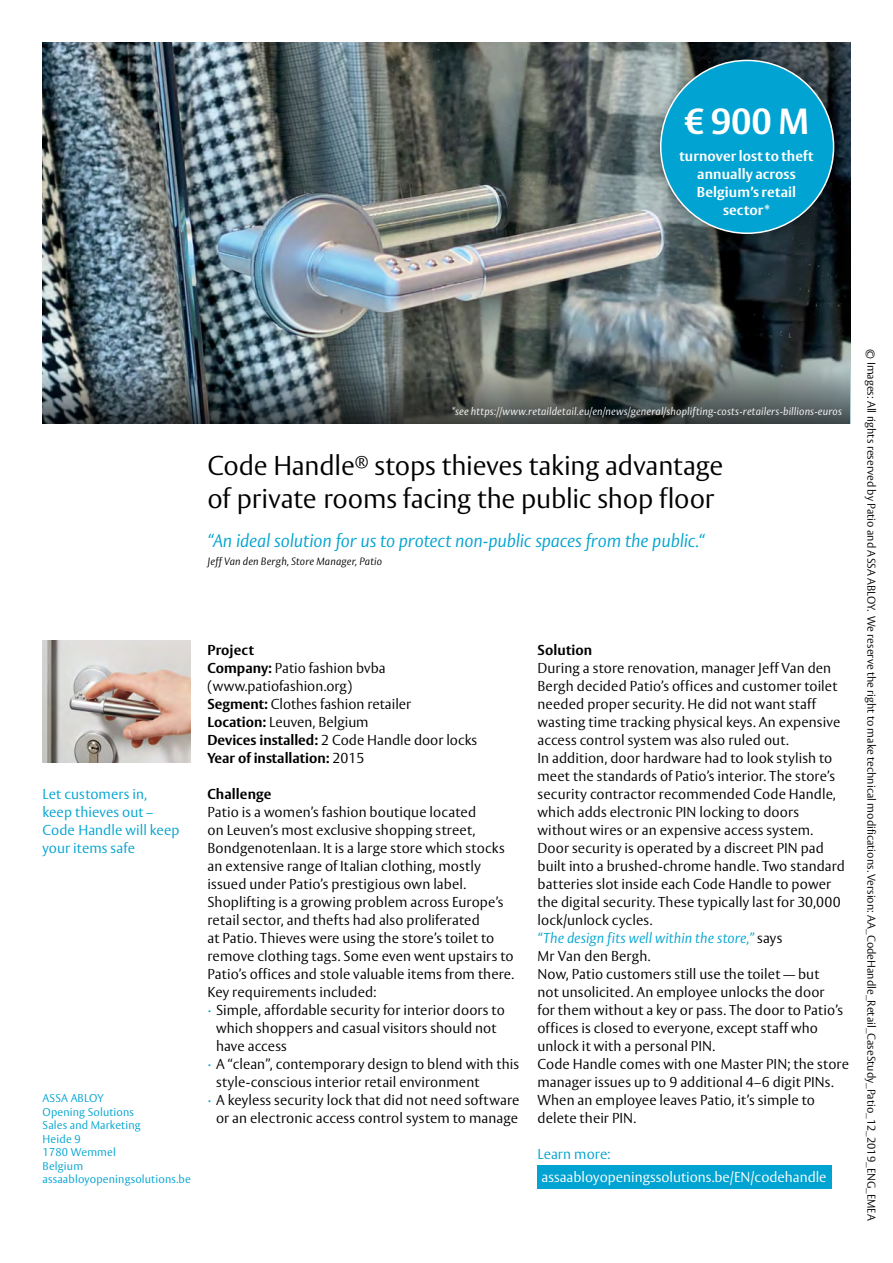
<style>
.page{position:relative;width:893px;height:1263px;background:#fff}
.page>*{position:absolute;margin:0;border:0;box-sizing:border-box;transform-origin:0 0}
.cool_fact{font:700 36px "ASSA Vesta";color:#fff}
._01_Headline_DIN_A4{font:300 27px/33px "ASSA Vesta";letter-spacing:-.005em;color:#000}
.t1{font:italic 300 18px "ASSA Vesta";letter-spacing:-.01em;color:#00a3d1}
._03_body_a4{font:300 14.25px/18px "ASSA Vesta";letter-spacing:.005em;color:#000}
._05_characteristics{font:300 14.25px/18px "ASSA Vesta";color:#000}
._07_Marginal_text{font:300 14.25px/18px "ASSA Vesta";letter-spacing:.005em;color:#00a3d1}
.cool_fact_subline{font:700 14.25px/18px "ASSA Vesta";letter-spacing:.01em;color:#fff;text-align:center}
._03_body_a4-2{font:italic 300 14.25px/18px "ASSA Vesta";letter-spacing:.005em;color:#00a3d1}
.URL{font:300 14.25px "ASSA Vesta";color:#fff}
._02_subline_a4{font:700 14.25px "ASSA Vesta";letter-spacing:.01em;color:#000}
._05_characteristics-2{font:700 14.25px "ASSA Vesta";color:#000}
.Call_to_action{font:300 14.25px "ASSA Vesta";letter-spacing:.005em;color:#00a3d1}
.modificationhint{font:300 11.25px "ASSA Vesta";color:#000}
.Adress_marginal{font:300 11.25px/13.5px "ASSA Vesta";letter-spacing:.015em;color:#00a3d1}
.reference_or_speaker{font:italic 300 10.5px "ASSA Vesta";letter-spacing:.015em;color:#fff}
.reference_or_speaker-2{font:italic 300 10.5px "ASSA Vesta";letter-spacing:.015em;color:#000}
.s1{font-weight:700}
.s2{font-weight:300}
.s3{color:#00a3d1}
.s4{font-style:normal;color:#000}
</style>
<div class="page">
<img style="left:43px;top:640px;width:147px;height:123px">
<img style="left:43px;top:43px;width:807px;height:324px">
<svg style="left:43px;top:367px;width:807px;height:57px;background:#4d5657"></svg>
<div style="left:652px;top:52px;width:190px;height:190px;background:#000;opacity:.35"></div>
<div style="left:661px;top:60px;width:173px;height:173px;background:#00a3d1;border-radius:50%"></div>
<div style="left:537px;top:1165px;width:295px;height:24px;background:#00a3d1"></div>
<p class="cool_fact" style="left:684px;top:100px;width:127px">€ 900 M</p>
<p class="cool_fact_subline" style="left:679px;top:148px;width:136px">turnover lost to theft annually across<br>Belgium’s retail sector*</p>
<p class="reference_or_speaker" style="left:451px;top:405px;width:392px">*see https://www.retaildetail.eu/en/news/general/shoplifting-costs-retailers-billions-euros</p>
<p class="_01_Headline_DIN_A4" style="left:207px;top:450px;width:517px">Code Handle<sup>®</sup> stops thieves taking advantage of private rooms facing the public shop floor</p>
<p class="t1" style="left:207px;top:529px;width:499px">“An ideal solution for us to protect non-public spaces from the public.“</p>
<p class="reference_or_speaker-2" style="left:207px;top:555px;width:176px">Jeff Van den Bergh, Store Manager, Patio</p>
<p class="_07_Marginal_text" style="left:43px;top:785px;width:138px">Let customers in, keep thieves out –<br>Code Handle will keep your items safe</p>
<p class="Adress_marginal" style="left:43px;top:1092px;width:150px">ASSA ABLOY<br>Opening Solutions<br>Sales and Marketing<br>Heide 9<br>1780 Wemmel<br>Belgium assaabloyopeningsolutions.be</p>
<p class="_02_subline_a4" style="left:207px;top:641px;width:48px">Project</p>
<p class="_05_characteristics" style="left:207px;top:659px;width:180px"><span class="s1">Company:</span> Patio fashion bvba (www.patiofashion.org)</p>
<p class="_05_characteristics" style="left:207px;top:695px;width:205px"><span class="s1">Segment:</span> Clothes fashion retailer</p>
<p class="_05_characteristics" style="left:207px;top:713px;width:163px"><span class="s1">Location:</span> Leuven, Belgium</p>
<p class="_05_characteristics" style="left:207px;top:731px;width:271px"><span class="s1">Devices installed:</span> 2 Code Handle door locks</p>
<p class="_05_characteristics-2" style="left:207px;top:749px;width:158px">Year of installation: <span class="s2">2015</span></p>
<p class="_02_subline_a4" style="left:207px;top:785px;width:65px">Challenge</p>
<p class="_03_body_a4" style="left:207px;top:803px;width:299px">Patio is a women’s fashion boutique located<br>on Leuven’s most exclusive shopping street, Bondgenotenlaan. It is a large store which stocks an extensive range of Italian clothing, mostly issued under Patio’s prestigious own label.</p>
<p class="_03_body_a4" style="left:207px;top:893px;width:308px">Shoplifting is a growing problem across Europe’s retail sector, and thefts had also proliferated<br>at Patio. Thieves were using the store’s toilet to remove clothing tags. Some even went upstairs to Patio’s offices and stole valuable items from there.</p>
<p class="_03_body_a4" style="left:207px;top:983px;width:170px">Key requirements included:</p>
<p class="_03_body_a4" style="left:216px;top:1001px;width:290px;text-indent:-9px"><span class="s3">∙</span> Simple, affordable security for interior doors to which shoppers and casual visitors should not have access</p>
<p class="_03_body_a4" style="left:216px;top:1055px;width:305px;text-indent:-9px"><span class="s3">∙</span> A “clean”, contemporary design to blend with this style-conscious interior retail environment</p>
<p class="_03_body_a4" style="left:207px;top:1091px;width:313px;text-align:center"><span class="s3">∙</span> A keyless security lock that did not need software or an electronic access control system to manage</p>
<p class="_02_subline_a4" style="left:537px;top:641px;width:56px">Solution</p>
<p class="_03_body_a4" style="left:537px;top:659px;width:304px">During a store renovation, manager Jeff Van den Bergh decided Patio’s offices and customer toilet needed proper security. He did not want staff wasting time tracking physical keys. An expensive access control system was also ruled out.</p>
<p class="_03_body_a4" style="left:537px;top:749px;width:300px">In addition, door hardware had to look stylish to meet the standards of Patio’s interior. The store’s security contractor recommended Code Handle, which adds electronic PIN locking to doors without wires or an expensive access system.</p>
<p class="_03_body_a4" style="left:537px;top:839px;width:309px">Door security is operated by a discreet PIN pad built into a brushed-chrome handle. Two standard batteries slot inside each Code Handle to power the digital security. These typically last for 30,000 lock/unlock cycles.</p>
<p class="_03_body_a4-2" style="left:537px;top:929px;width:246px">“The design fits well within the store,” <span class="s4">says<br>Mr Van den Bergh.</span></p>
<p class="_03_body_a4" style="left:537px;top:965px;width:307px">Now, Patio customers still use the toilet — but not unsolicited. An employee unlocks the door for them without a key or pass. The door to Patio’s offices is closed to everyone, except staff who unlock it with a personal PIN.</p>
<p class="_03_body_a4" style="left:537px;top:1055px;width:313px">Code Handle comes with one Master PIN; the store manager issues up to 9 additional 4–6 digit PINs.<br>When an employee leaves Patio, it’s simple to delete their PIN.</p>
<p class="Call_to_action" style="left:537px;top:1145px;width:75px">Learn more:</p>
<p class="URL" style="left:542px;top:1168px;width:286px">assaabloyopeningssolutions.be/EN/codehandle</p>
<p class="modificationhint" style="left:878px;top:349px;width:872px;rotate:90deg">© Images: All rights reserved by Patio and ASSA ABLOY. We reserve the right to make technical modifications. Version: AA_CodeHandle_Retail_CaseStudy_Patio_12_2019_ENG_EMEA</p>
</div>
